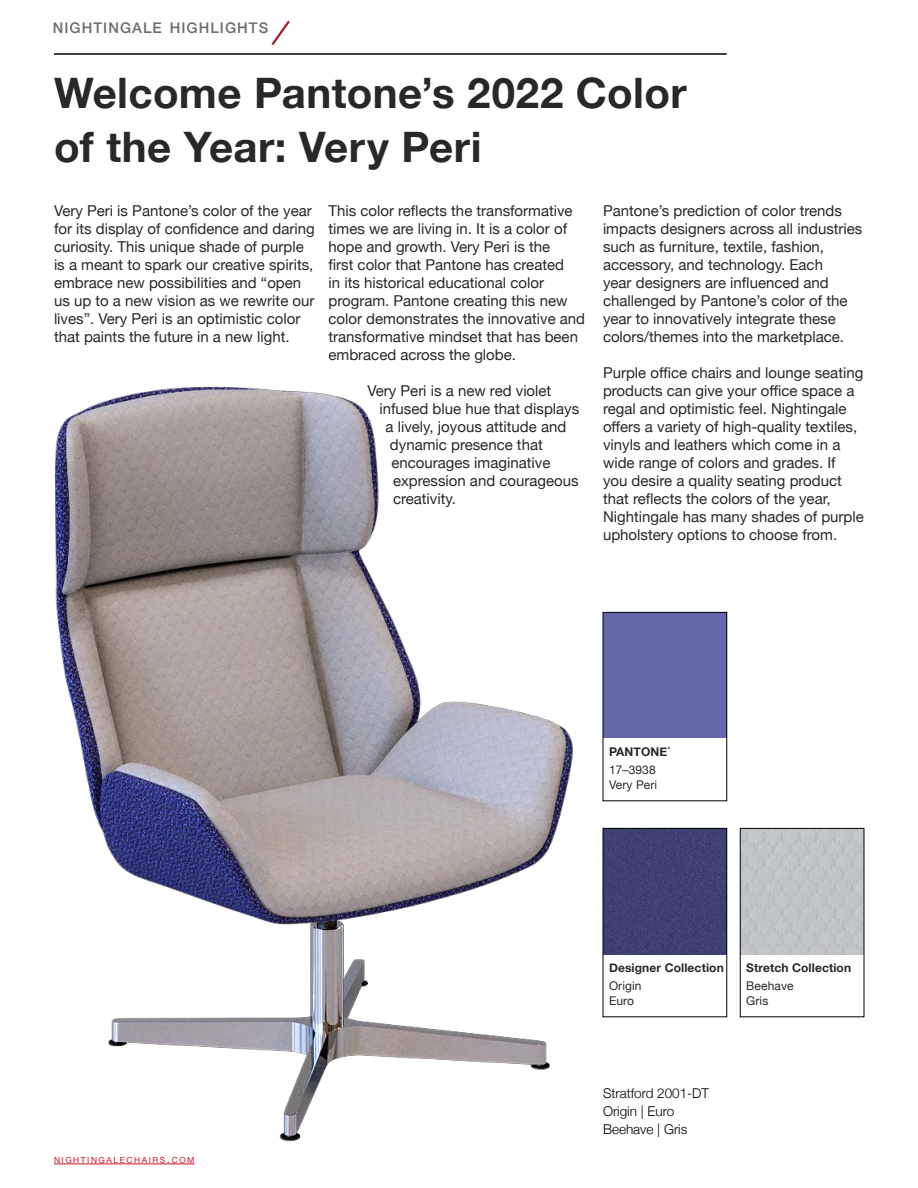
<style>
.page{position:relative;width:918px;height:1188px;background:#fff}
.page>*{position:absolute;margin:0;border:0;box-sizing:border-box;transform-origin:0 0}
.t1{font:700 42px/54px "Helvetica Neue";letter-spacing:.01em;color:#292829}
.t2{font:15px/18px "Helvetica Neue";color:#292829}
.t3{font:500 14.7px "Helvetica Neue";letter-spacing:.07em;color:#6d6e71}
.t4{font:300 13.5px/18px "Helvetica Neue";color:#000}
.t5{font:700 12px "Helvetica Neue";letter-spacing:.01em;color:#292829}
.t6{font:12px/15px "Helvetica Neue";letter-spacing:.01em;color:#292829}
.t7{font:8.4px "Helvetica Neue";letter-spacing:.185em;color:#cd122d}
.t8{font:900 condensed 3px "Helvetica Neue";color:#292829}
.s1{font-size:12px}
</style>
<div class="page">
<svg style="left:271px;top:20px;width:19px;height:25px"></svg>
<hr style="left:54px;top:1164px;width:141px;height:1px;background:#cd122d">
<div style="left:603px;top:612px;width:124px;height:126px;background:#6667ab"></div>
<hr style="left:54px;top:53px;width:673px;height:2px;background:#000">
<img style="left:55px;top:386px;width:518px;height:755px">
<div style="left:603px;top:612px;width:124px;height:189px;border:1px solid #000"></div>
<div style="left:742px;top:830px;width:120px;height:124px;background:#c1c3c7"></div>
<div style="left:740px;top:828px;width:124px;height:189px;border:1px solid #000"></div>
<img style="left:605px;top:830px;width:120px;height:124px">
<div style="left:603px;top:828px;width:124px;height:189px;border:1px solid #000"></div>
<p class="t3" style="left:53px;top:16px;width:217px">NIGHTINGALE HIGHLIGHTS</p>
<h1 class="t1" style="left:54px;top:67px;width:634px">Welcome Pantone’s 2022 Color of the Year: Very Peri</h1>
<p class="t2" style="left:54px;top:203px;width:262px">Very Peri is Pantone’s color of the year for its display of confidence and daring curiosity. This unique shade of purple is a meant to spark our creative spirits, embrace new possibilities and “open us up to a new vision as we rewrite our lives”. Very Peri is an optimistic color that paints the future in a new light.</p>
<p class="t2" style="left:328px;top:203px;width:258px">This color reflects the transformative times we are living in. It is a color of hope and growth. Very Peri is the<br>first color that Pantone has created<br>in its historical educational color program. Pantone creating this new color demonstrates the innovative and transformative mindset that has been embraced across the globe.</p>
<p class="t2" style="left:368px;top:383px;width:185px">Very Peri is a new red violet</p>
<p class="t2" style="left:379px;top:401px;width:201px">infused blue hue that displays</p>
<p class="t2" style="left:386px;top:419px;width:182px">a lively, joyous attitude and</p>
<p class="t2" style="left:390px;top:437px;width:154px">dynamic presence that</p>
<p class="t2" style="left:392px;top:455px;width:160px">encourages imaginative</p>
<p class="t2" style="left:393px;top:473px;width:187px">expression and courageous</p>
<p class="t2" style="left:393px;top:491px;width:65px">creativity.</p>
<p class="t2" style="left:603px;top:203px;width:261px">Pantone’s prediction of color trends impacts designers across all industries such as furniture, textile, fashion, accessory, and technology. Each<br>year designers are influenced and challenged by Pantone’s color of the year to innovatively integrate these colors/themes into the marketplace.</p>
<p class="t2" style="left:603px;top:365px;width:262px">Purple office chairs and lounge seating products can give your office space a regal and optimistic feel. Nightingale offers a variety of high-quality textiles, vinyls and leathers which come in a wide range of colors and grades. If you desire a quality seating product that reflects the colors of the year, Nightingale has many shades of purple upholstery options to choose from.</p>
<p class="t7" style="left:54px;top:1154px;width:142px">NIGHTINGALECHAIRS<span class="s1">.</span>COM</p>
<p class="t8" style="left:668px;top:746px;width:4px">®</p>
<p class="t5" style="left:609px;top:742px;width:60px">PANTONE</p>
<p class="t6" style="left:609px;top:763px;width:50px">17–3938<br>Very Peri</p>
<p class="t5" style="left:609px;top:958px;width:116px">Designer Collection</p>
<p class="t6" style="left:609px;top:979px;width:34px">Origin<br>Euro</p>
<p class="t5" style="left:746px;top:958px;width:106px">Stretch Collection</p>
<p class="t6" style="left:746px;top:979px;width:49px">Beehave<br>Gris</p>
<p class="t4" style="left:603px;top:1084px;width:108px">Stratford 2001-DT<br>Origin | Euro<br>Beehave | Gris</p>
</div>
